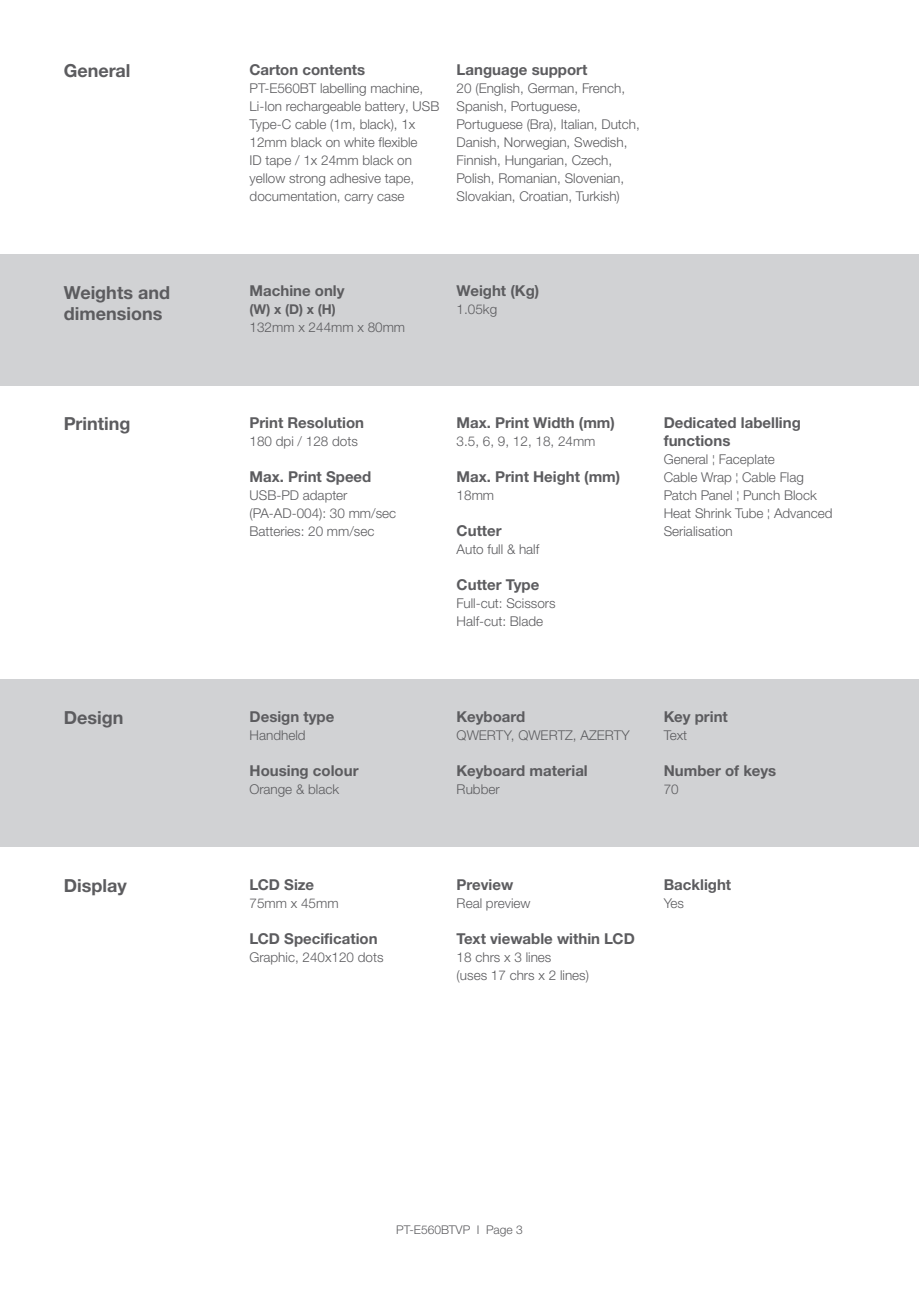
<style>
.page{position:relative;width:919px;height:1289px;background:#fff}
.page>*{position:absolute;margin:0;border:0;box-sizing:border-box;transform-origin:0 0}
.Body{font:700 18px/21px "Helvetica Neue LTW1 G";color:#5c5c5f}
.Body-2{font:700 15px/18px "Helvetica Neue LTW1 G";color:#5c5c5f}
.Body-3{font:300 13.5px/18px "Helvetica Neue LTW1 G";color:#5c5c5f}
.Body-4{font:700 13.5px "Helvetica Neue LTW1 G";color:#5c5c5f}
.Body-5{font:300 12px "Helvetica Neue LTW1 G";color:#5c5c5f}
</style>
<div class="page">
<div style="left:0;top:254px;width:918px;height:131px;background:#d1d2d4"></div>
<div style="left:0;top:679px;width:918px;height:168px;background:#d1d2d4"></div>
<p class="Body" style="left:64px;top:60px;width:68px">General</p>
<p class="Body-2" style="left:249px;top:60px;width:117px">Carton contents</p>
<p class="Body-3" style="left:249px;top:79px;width:191px">PT-E560BT labelling machine,<br>Li-Ion rechargeable battery, USB</p>
<p class="Body-3" style="left:249px;top:115px;width:167px">Type-C cable (1m, black), 1x</p>
<p class="Body-3" style="left:249px;top:133px;width:169px">12mm black on white flexible</p>
<p class="Body-3" style="left:249px;top:151px;width:164px">ID tape / 1x 24mm black on</p>
<p class="Body-3" style="left:249px;top:169px;width:166px">yellow strong adhesive tape,</p>
<p class="Body-3" style="left:249px;top:187px;width:156px">documentation, carry case</p>
<p class="Body-2" style="left:456px;top:60px;width:132px">Language support</p>
<p class="Body-3" style="left:456px;top:79px;width:185px">20 (English, German, French,<br>Spanish, Portuguese,<br>Portuguese (Bra), Italian, Dutch,<br>Danish, Norwegian, Swedish,<br>Finnish, Hungarian, Czech,<br>Polish, Romanian, Slovenian,<br>Slovakian, Croatian, Turkish)</p>
<p class="Body" style="left:64px;top:281px;width:108px">Weights and dimensions</p>
<p class="Body-2" style="left:249px;top:282px;width:96px">Machine only</p>
<p class="Body-4" style="left:249px;top:301px;width:88px">(W) x (D) x (H)</p>
<p class="Body-3" style="left:249px;top:318px;width:157px">132mm x 244mm x 80mm</p>
<p class="Body-2" style="left:456px;top:282px;width:84px">Weight (Kg)</p>
<p class="Body-3" style="left:456px;top:300px;width:42px">1.05kg</p>
<p class="Body" style="left:64px;top:413px;width:68px">Printing</p>
<p class="Body-2" style="left:249px;top:414px;width:116px">Print Resolution</p>
<p class="Body-3" style="left:249px;top:432px;width:110px">180 dpi / 128 dots</p>
<p class="Body-2" style="left:249px;top:468px;width:123px">Max. Print Speed</p>
<p class="Body-3" style="left:249px;top:486px;width:99px">USB-PD adapter</p>
<p class="Body-3" style="left:249px;top:504px;width:148px">(PA-AD-004): 30 mm/sec</p>
<p class="Body-3" style="left:249px;top:522px;width:126px">Batteries: 20 mm/sec</p>
<p class="Body-2" style="left:456px;top:414px;width:160px">Max. Print Width (mm)</p>
<p class="Body-3" style="left:456px;top:432px;width:140px">3.5, 6, 9, 12, 18, 24mm</p>
<p class="Body-2" style="left:456px;top:468px;width:165px">Max. Print Height (mm)</p>
<p class="Body-3" style="left:456px;top:486px;width:39px">18mm</p>
<p class="Body-2" style="left:456px;top:522px;width:46px">Cutter</p>
<p class="Body-3" style="left:456px;top:540px;width:84px">Auto full &amp; half</p>
<p class="Body-2" style="left:456px;top:576px;width:84px">Cutter Type</p>
<p class="Body-3" style="left:456px;top:594px;width:100px">Full-cut: Scissors</p>
<p class="Body-3" style="left:456px;top:612px;width:88px">Half-cut: Blade</p>
<p class="Body-2" style="left:663px;top:414px;width:139px">Dedicated labelling functions</p>
<p class="Body-3" style="left:663px;top:450px;width:113px">General ¦ Faceplate</p>
<p class="Body-3" style="left:663px;top:468px;width:142px">Cable Wrap ¦ Cable Flag</p>
<p class="Body-3" style="left:663px;top:486px;width:154px">Patch Panel ¦ Punch Block</p>
<p class="Body-3" style="left:663px;top:504px;width:170px">Heat Shrink Tube ¦ Advanced<br>Serialisation</p>
<p class="Body" style="left:64px;top:707px;width:61px">Design</p>
<p class="Body" style="left:64px;top:875px;width:64px">Display</p>
<p class="Body-2" style="left:249px;top:707px;width:86px">Design type</p>
<p class="Body-3" style="left:249px;top:726px;width:58px">Handheld</p>
<p class="Body-2" style="left:249px;top:761px;width:110px">Housing colour</p>
<p class="Body-3" style="left:249px;top:780px;width:91px">Orange &amp; black</p>
<p class="Body-2" style="left:249px;top:875px;width:66px">LCD Size</p>
<p class="Body-3" style="left:249px;top:894px;width:91px">75mm x 45mm</p>
<p class="Body-2" style="left:249px;top:929px;width:129px">LCD Specification</p>
<p class="Body-3" style="left:249px;top:948px;width:135px">Graphic, 240x120 dots</p>
<p class="Body-2" style="left:456px;top:707px;width:70px">Keyboard</p>
<p class="Body-3" style="left:456px;top:726px;width:175px">QWERTY, QWERTZ, AZERTY</p>
<p class="Body-2" style="left:456px;top:761px;width:133px">Keyboard material</p>
<p class="Body-3" style="left:456px;top:780px;width:45px">Rubber</p>
<p class="Body-2" style="left:663px;top:707px;width:66px">Key print</p>
<p class="Body-3" style="left:663px;top:726px;width:25px">Text</p>
<p class="Body-2" style="left:663px;top:761px;width:114px">Number of keys</p>
<p class="Body-3" style="left:663px;top:780px;width:17px">70</p>
<p class="Body-2" style="left:456px;top:875px;width:58px">Preview</p>
<p class="Body-3" style="left:456px;top:894px;width:75px">Real preview</p>
<p class="Body-2" style="left:456px;top:929px;width:180px">Text viewable within LCD</p>
<p class="Body-3" style="left:456px;top:948px;width:96px">18 chrs x 3 lines</p>
<p class="Body-3" style="left:456px;top:966px;width:134px">(uses 17 chrs x 2 lines)</p>
<p class="Body-2" style="left:663px;top:875px;width:69px">Backlight</p>
<p class="Body-3" style="left:663px;top:894px;width:22px">Yes</p>
<p class="Body-5" style="left:396px;top:1222px;width:128px">PT-E560BTVP I Page 3</p>
</div>
